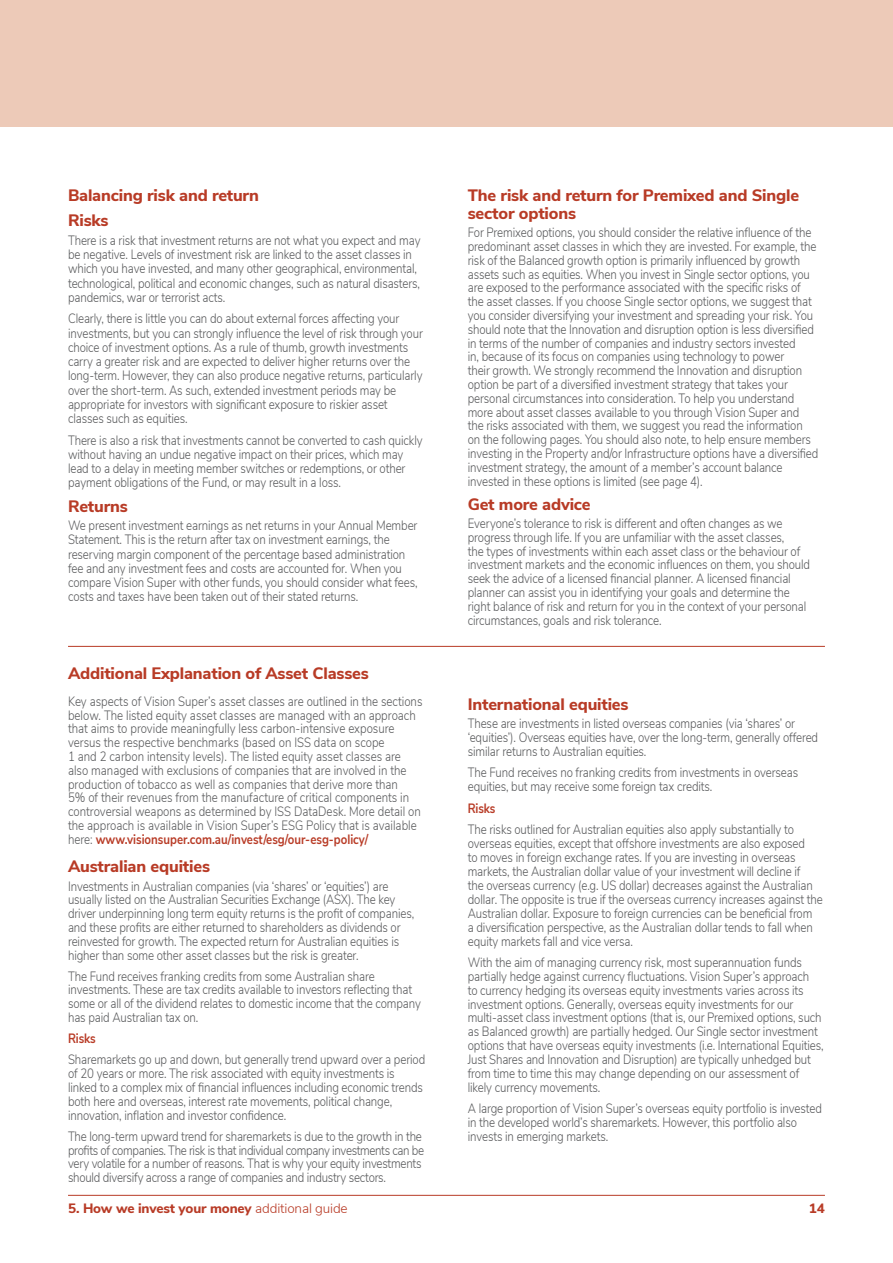
<style>
.page{position:relative;width:893px;height:1263px;background:#fff}
.page>*{position:absolute;margin:0;border:0;box-sizing:border-box;transform-origin:0 0}
.t1{font:800 16.5px/25.2px "Nunito Sans";letter-spacing:-.01em;color:#b83b26}
.t2{font:300 13.5px/13.8px "Nunito Sans";letter-spacing:-.01em;color:#58595b;scale:.85 1}
.t3{font:800 13.5px "Nunito Sans";letter-spacing:-.01em;color:#b83b26}
.t4{font:700 13.5px "Nunito Sans";letter-spacing:-.01em;color:#b83b26;scale:.85 1}
.s1{font-weight:700;color:#b83b26}
.s2{font-weight:300}
</style>
<div class="page">
<hr style="left:68px;top:1195px;width:757px;height:1px;background:#b83b26">
<div style="left:0;top:0;width:893px;height:126px;background:#edcab8"></div>
<hr style="left:68px;top:646px;width:757px;height:1px;background:#b83b26">
<p class="t1" style="left:68px;top:182px;width:192px">Balancing risk and return<br>Risks</p>
<p class="t2" style="left:68px;top:232px;width:416px;line-height:14.2px">There is a risk that investment returns are not what you expect and may be negative. Levels of investment risk are linked to the asset classes in which you have invested, and many other geographical, environmental, technological, political and economic changes, such as natural disasters, pandemics, war or terrorist acts.</p>
<p class="t2" style="left:68px;top:311px;width:419px;line-height:14.2px">Clearly, there is little you can do about external forces affecting your investments, but you can strongly influence the level of risk through your choice of investment options. As a rule of thumb, growth investments carry a greater risk and are expected to deliver higher returns over the long-term. However, they can also produce negative returns, particularly over the short-term. As such, extended investment periods may be appropriate for investors with significant exposure to riskier asset classes such as equities.</p>
<p class="t2" style="left:68px;top:432px;width:419px;line-height:14.2px">There is also a risk that investments cannot be converted to cash quickly without having an undue negative impact on their prices, which may lead to a delay in meeting member switches or redemptions, or other payment obligations of the Fund, or may result in a loss.</p>
<p class="t1" style="left:68px;top:492px;width:61px">Returns</p>
<p class="t2" style="left:68px;top:517px;width:413px;line-height:14.2px">We present investment earnings as net returns in your Annual Member Statement. This is the return after tax on investment earnings, the reserving margin component of the percentage based administration fee and any investment fees and costs are accounted for. When you compare Vision Super with other funds, you should consider what fees, costs and taxes have been taken out of their stated returns.</p>
<p class="t1" style="left:68px;top:660px;width:302px">Additional Explanation of Asset Classes</p>
<p class="t2" style="left:68px;top:693px;width:419px">Key aspects of Vision Super’s asset classes are outlined in the sections below. The listed equity asset classes are managed with an approach that aims to provide meaningfully less carbon-intensive exposure versus the respective benchmarks (based on ISS data on scope<br>1 and 2 carbon intensity levels). The listed equity asset classes are also managed with exclusions of companies that are involved in the production of tobacco as well as companies that derive more than<br>5% of their revenues from the manufacture of critical components in controversial weapons as determined by ISS DataDesk. More detail on the approach is available in Vision Super’s ESG Policy that is available here: <span class="s1">www.visionsuper.com.au/invest/esg/our-esg-policy/</span></p>
<p class="t1" style="left:68px;top:853px;width:143px">Australian equities</p>
<p class="t2" style="left:68px;top:878px;width:409px">Investments in Australian companies (via ‘shares’ or ‘equities’) are usually listed on the Australian Securities Exchange (ASX). The key driver underpinning long term equity returns is the profit of companies, and these profits are either returned to shareholders as dividends or reinvested for growth. The expected return for Australian equities is higher than some other asset classes but the risk is greater.</p>
<p class="t2" style="left:68px;top:968px;width:417px">The Fund receives franking credits from some Australian share investments. These are tax credits available to investors reflecting that some or all of the dividend relates to domestic income that the company has paid Australian tax on.</p>
<p class="t4" style="left:68px;top:1029px;width:34px">Risks</p>
<p class="t2" style="left:68px;top:1052px;width:422px">Sharemarkets go up and down, but generally trend upward over a period of 20 years or more. The risk associated with equity investments is linked to a complex mix of financial influences including economic trends both here and overseas, interest rate movements, political change, innovation, inflation and investor confidence.</p>
<p class="t2" style="left:68px;top:1128px;width:420px">The long-term upward trend for sharemarkets is due to the growth in the profits of companies. The risk is that individual company investments can be very volatile for a number of reasons. That is why your equity investments should diversify across a range of companies and industry sectors.</p>
<p class="t1" style="left:468px;top:185px;width:333px;line-height:18px">The risk and return for Premixed and Single sector options</p>
<p class="t2" style="left:468px;top:225px;width:414px">For Premixed options, you should consider the relative influence of the predominant asset classes in which they are invested. For example, the risk of the Balanced growth option is primarily influenced by growth assets such as equities. When you invest in Single sector options, you are exposed to the performance associated with the specific risks of the asset classes. If you choose Single sector options, we suggest that you consider diversifying your investment and spreading your risk. You should note that the Innovation and disruption option is less diversified in terms of the number of companies and industry sectors invested<br>in, because of its focus on companies using technology to power<br>their growth. We strongly recommend the Innovation and disruption option be part of a diversified investment strategy that takes your personal circumstances into consideration. To help you understand more about asset classes available to you through Vision Super and the risks associated with them, we suggest you read the information on the following pages. You should also note, to help ensure members investing in the Property and/or Infrastructure options have a diversified investment strategy, the amount of a member’s account balance invested in these options is limited (see page 4).</p>
<p class="t1" style="left:468px;top:491px;width:124px">Get more advice</p>
<p class="t2" style="left:468px;top:516px;width:404px">Everyone’s tolerance to risk is different and often changes as we progress through life. If you are unfamiliar with the asset classes,<br>the types of investments within each asset class or the behaviour of investment markets and the economic influences on them, you should seek the advice of a licensed financial planner. A licensed financial planner can assist you in identifying your goals and determine the right balance of risk and return for you in the context of your personal circumstances, goals and risk tolerance.</p>
<p class="t1" style="left:468px;top:691px;width:162px">International equities</p>
<p class="t2" style="left:468px;top:716px;width:414px">These are investments in listed overseas companies (via ‘shares’ or ‘equities’). Overseas equities have, over the long-term, generally offered similar returns to Australian equities.</p>
<p class="t2" style="left:468px;top:765px;width:390px">The Fund receives no franking credits from investments in overseas equities, but may receive some foreign tax credits.</p>
<p class="t4" style="left:468px;top:798px;width:34px">Risks</p>
<p class="t2" style="left:468px;top:821px;width:419px">The risks outlined for Australian equities also apply substantially to overseas equities, except that offshore investments are also exposed<br>to moves in foreign exchange rates. If you are investing in overseas markets, the Australian dollar value of your investment will decline if<br>the overseas currency (e.g. US dollar) decreases against the Australian dollar. The opposite is true if the overseas currency increases against the Australian dollar. Exposure to foreign currencies can be beneficial from<br>a diversification perspective, as the Australian dollar tends to fall when equity markets fall and vice versa.</p>
<p class="t2" style="left:468px;top:954px;width:420px">With the aim of managing currency risk, most superannuation funds partially hedge against currency fluctuations. Vision Super’s approach<br>to currency hedging its overseas equity investments varies across its investment options. Generally, overseas equity investments for our multi-asset class investment options (that is, our Premixed options, such as Balanced growth) are partially hedged. Our Single sector investment options that have overseas equity investments (i.e. International Equities, Just Shares and Innovation and Disruption) are typically unhedged but from time to time this may change depending on our assessment of likely currency movements.</p>
<p class="t2" style="left:468px;top:1101px;width:418px">A large proportion of Vision Super’s overseas equity portfolio is invested in the developed world’s sharemarkets. However, this portfolio also invests in emerging markets.</p>
<p class="t3" style="left:68px;top:1198px;width:281px">5. How we invest your money <span class="s2">additional guide</span></p>
<p class="t3" style="left:809px;top:1198px;width:18px">14</p>
</div>
